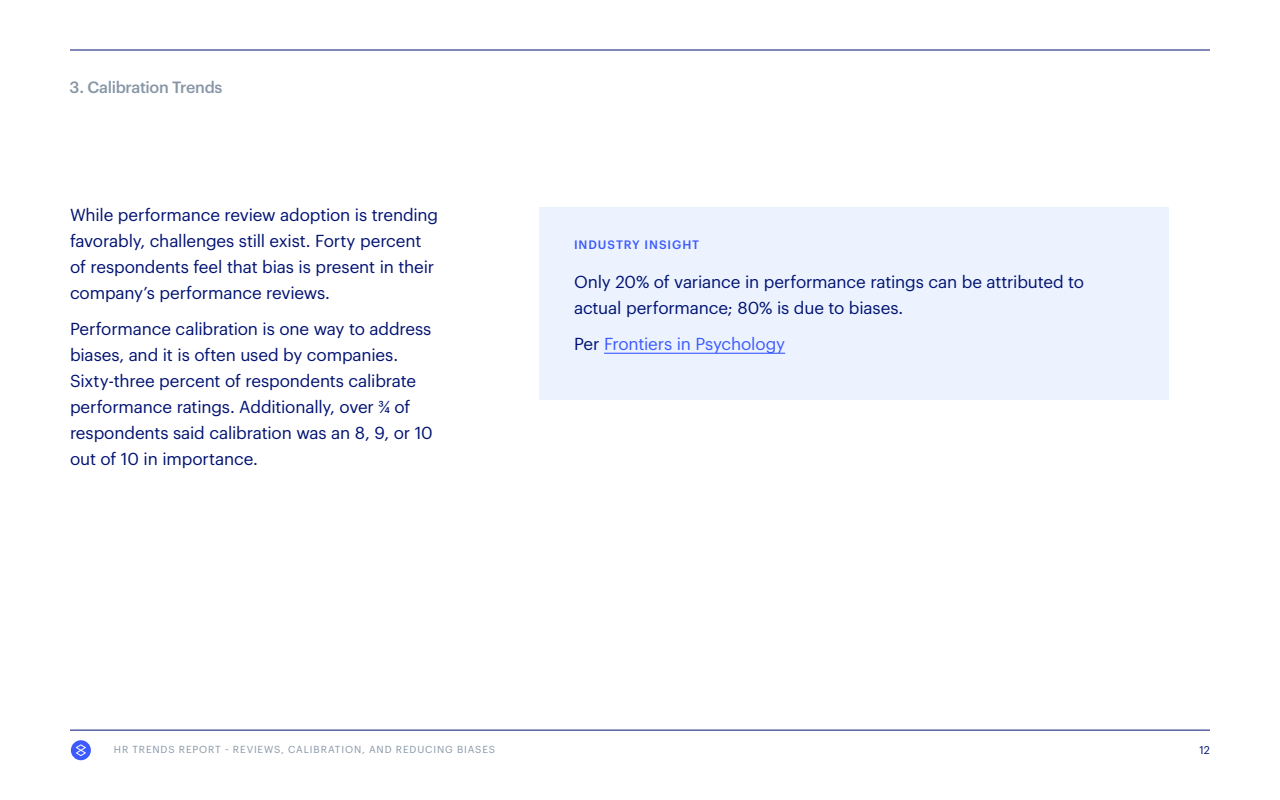
<style>
.page{position:relative;width:1280px;height:800px;background:#fff}
.page>*{position:absolute;margin:0;border:0;box-sizing:border-box;transform-origin:0 0}
.t1{font:17px/26px "Graphik";letter-spacing:-.005em;color:#001271}
.t2{font:17px "Graphik";letter-spacing:-.01em;color:#3c5afe}
.t3{font:500 16px "Graphik";letter-spacing:-.02em;color:#8796a6}
.t4{font:500 12px "Graphik";letter-spacing:.075em;color:#3c5afe}
.t5{font:11px "Graphik";color:#001271}
.t6{font:10px "Graphik";letter-spacing:.09em;color:#8796a6}
.s1{color:#001271}
</style>
<div class="page">
<hr style="left:70px;top:50px;width:1140px;height:1px;background:#001271">
<hr style="left:70px;top:730px;width:1140px;height:1px;background:#001271">
<div style="left:71px;top:740px;width:20px;height:20px;background:#3c5afe;border-radius:50%"></div>
<svg style="left:76px;top:744px;width:10px;height:12px"></svg>
<div style="left:539px;top:207px;width:630px;height:193px;background:#ecf3ff"></div>
<hr style="left:604px;top:353px;width:181px;height:1px;background:#3c5afe">
<p class="t3" style="left:70px;top:75px;width:154px">3. Calibration Trends</p>
<p class="t1" style="left:70px;top:200px;width:370px">While performance review adoption is trending favorably, challenges still exist. Forty percent of respondents feel that bias is present in their company’s performance reviews.</p>
<p class="t1" style="left:70px;top:314px;width:364px">Performance calibration is one way to address biases, and it is often used by companies.<br>Sixty-three percent of respondents calibrate performance ratings. Additionally, over ¾ of respondents said calibration was an 8, 9, or 10 out of 10 in importance.</p>
<p class="t4" style="left:574px;top:235px;width:127px">INDUSTRY INSIGHT</p>
<p class="t1" style="left:574px;top:268px;width:512px">Only 20% of variance in performance ratings can be attributed to actual performance; 80% is due to biases.</p>
<p class="t2" style="left:574px;top:331px;width:213px"><span class="s1">Per</span> Frontiers in Psychology</p>
<p class="t6" style="left:114px;top:742px;width:383px">HR Trends Report - Reviews, Calibration, and Reducing Biases</p>
<p class="t5" style="left:1200px;top:742px;width:12px">12</p>
</div>
